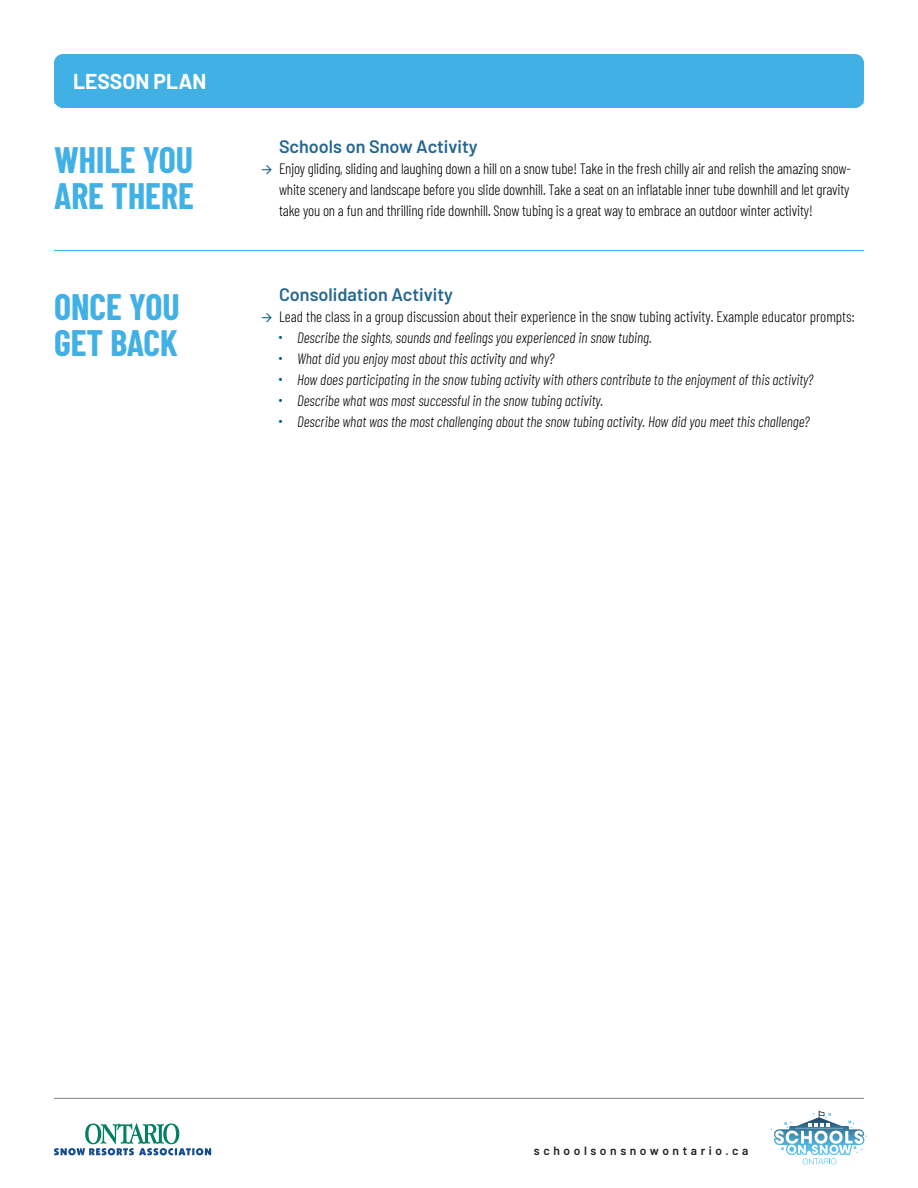
<style>
.page{position:relative;width:918px;height:1188px;background:#fff}
.page>*{position:absolute;margin:0;border:0;box-sizing:border-box;transform-origin:0 0}
.t1{font:700 36px/36px "Barlow Condensed";color:#41b0e4}
.t2{font:700 21px "Barlow";color:#fff}
.t3{font:600 18px "Barlow";color:#25678f}
.t4{font:italic 300 15px/21px "Barlow Condensed";color:#000}
.t5{font:300 15px/21px "Barlow Condensed";letter-spacing:-.01em;color:#000;text-align:justify}
.t6{font:600 12px "Barlow";letter-spacing:.3em;color:#221f20}
.s1{font-style:normal}
.s2{font-weight:600;font-style:normal;font-size:12px;color:#005d6f}
</style>
<div class="page">
<div style="left:54px;top:54px;width:810px;height:54px;background:#41b0e4;border-radius:9px"></div>
<svg style="left:771px;top:1110px;width:96px;height:54px"></svg>
<svg style="left:54px;top:1123px;width:157px;height:32px"></svg>
<hr style="left:54px;top:1098px;width:810px;height:1px;background:#808285">
<hr style="left:54px;top:102px;width:810px;height:2px;background:#41b0e4">
<hr style="left:54px;top:250px;width:810px;height:1px;background:#41b0e4">
<h2 class="t2" style="left:73px;top:65px;width:135px">LESSON PLAN</h2>
<h1 class="t1" style="left:54px;top:140px;width:141px">WHILE YOU<br>ARE THERE</h1>
<h1 class="t1" style="left:54px;top:287px;width:127px">ONCE YOU<br>GET BACK</h1>
<p class="t3" style="left:279px;top:133px;width:200px">Schools on Snow Activity</p>
<p class="t5" style="left:279px;top:157px;width:574px">Enjoy gliding, sliding and laughing down a hill on a snow tube! Take in the fresh chilly air and relish the amazing snow&shy;white scenery and landscape before you slide downhill. Take a seat on an inflatable inner tube downhill and let gravity take you on a fun and thrilling ride downhill. Snow tubing is a great way to embrace an outdoor winter activity!</p>
<p class="t3" style="left:279px;top:281px;width:175px">Consolidation Activity</p>
<p class="t4" style="left:279px;top:305px;width:577px"><span class="s1">Lead the class in a group discussion about their experience in the snow tubing activity. Example educator prompts: </span><span class="s2">∙</span> Describe the sights, sounds and feelings you experienced in snow tubing.<br><span class="s2">∙</span> What did you enjoy most about this activity and why?<br><span class="s2">∙</span> How does participating in the snow tubing activity with others contribute to the enjoyment of this activity?<br><span class="s2">∙</span> Describe what was most successful in the snow tubing activity.<br><span class="s2">∙</span> Describe what was the most challenging about the snow tubing activity. How did you meet this challenge?</p>
<p class="t6" style="left:534px;top:1142px;width:216px">schoolsonsnowontario.ca</p>
</div>
